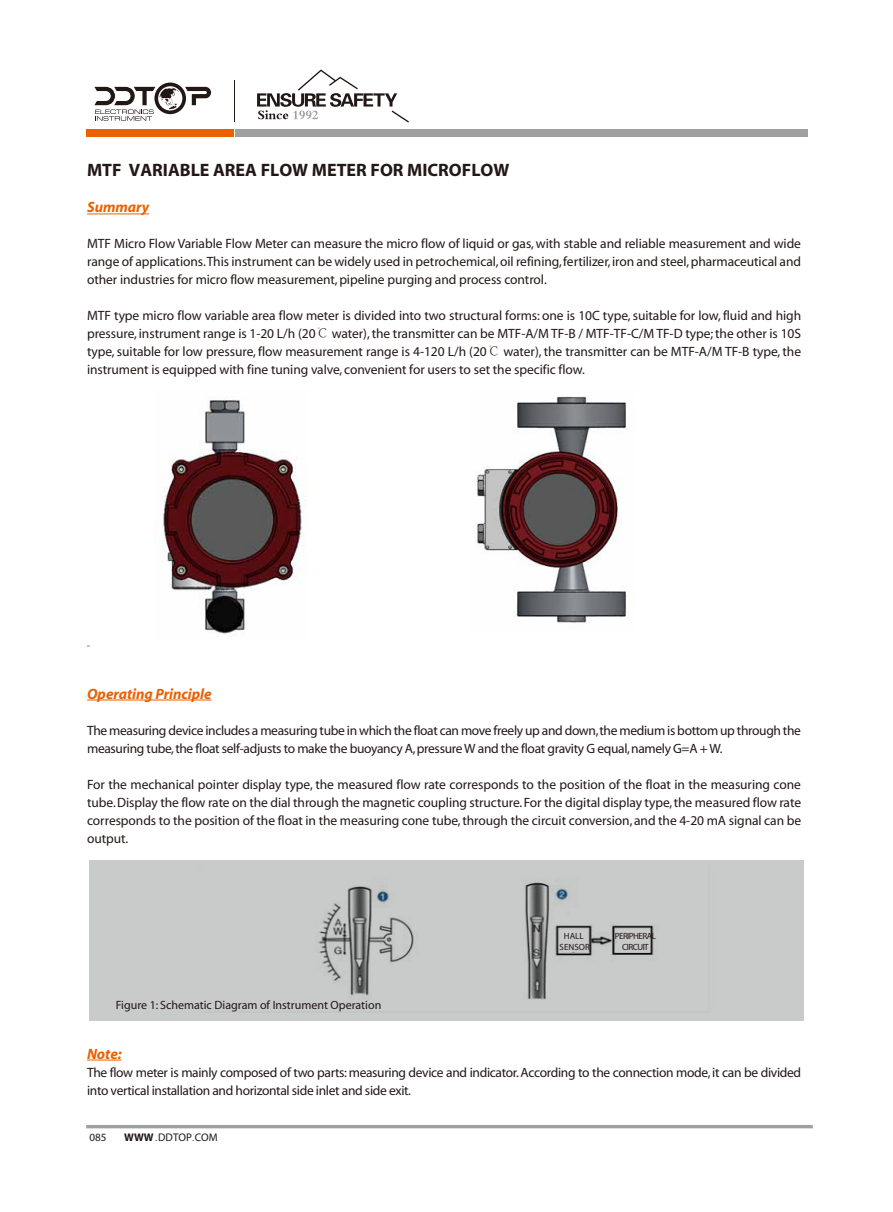
<style>
.page{position:relative;width:893px;height:1212px;background:#fff}
.page>*{position:absolute;margin:0;border:0;box-sizing:border-box;transform-origin:0 0}
.t1{font:700 18px "Myriad";color:#221815}
.t2{font:italic 700 15px "Myriad";letter-spacing:-.005em;color:#eb6100}
.t3{font:13.5px/18px "Myriad";letter-spacing:-.025em;color:#221815;text-align:justify}
.t4{font:12px "Myriad";color:#221815}
.t5{font:11.1px "Myriad";color:#221815}
.t6{font:11.1px "FZXH1 JW GB1 0";color:#221815}
.t7{font:9px/10.8px "Myriad";letter-spacing:-.06em;color:#221815;text-align:center}
.t8{font:9px/10.8px "Myriad";color:#221815;text-align:center}
.s1{font-family:"Adobe Song Std";font-weight:300}
.s2{font-weight:700}
.s3{font-family:"FZXH1 JW GB1 0"}
</style>
<div class="page">
<hr style="left:87px;top:214px;width:62px;height:1px;background:#eb6100">
<hr style="left:87px;top:700px;width:125px;height:1px;background:#eb6100">
<hr style="left:87px;top:1060px;width:34px;height:1px;background:#eb6100">
<img style="left:154px;top:399px;width:151px;height:235px">
<img style="left:475px;top:396px;width:152px;height:228px">
<div style="left:90px;top:860px;width:714px;height:161px;background:#c9caca"></div>
<img style="left:318px;top:882px;width:336px;height:118px">
<hr style="left:86px;top:1125px;width:727px;height:3px;background:#9fa0a0">
<div style="left:235px;top:129px;width:572px;height:8px;background:#9fa0a0"></div>
<div style="left:86px;top:129px;width:148px;height:8px;background:#eb6100"></div>
<hr style="left:234px;top:80px;width:1px;height:41px;background:#221815">
<svg style="left:94px;top:83px;width:117px;height:38px"></svg>
<svg style="left:257px;top:69px;width:152px;height:54px"></svg>
<p class="t1" style="left:87px;top:161px;width:424px">MTF VARIABLE AREA FLOW METER FOR MICROFLOW</p>
<p class="t2" style="left:87px;top:200px;width:64px">Summary</p>
<p class="t3" style="left:87px;top:235px;width:715px">MTF Micro Flow Variable Flow Meter can measure the micro flow of liquid or gas, with stable and reliable measurement and wide range of applications. This instrument can be widely used in petrochemical, oil refining, fertilizer, iron and steel, pharmaceutical and other industries for micro flow measurement, pipeline purging and process control.</p>
<p class="t3" style="left:87px;top:307px;width:716px">MTF type micro flow variable area flow meter is divided into two structural forms: one is 10C type, suitable for low, fluid and high pressure, instrument range is 1-20 L/h (20<span class="s1">℃</span> water), the transmitter can be MTF-A/M TF-B / MTF-TF-C/M TF-D type; the other is 10S type, suitable for low pressure, flow measurement range is 4-120 L/h (20<span class="s1">℃</span> water), the transmitter can be MTF-A/M TF-B type, the instrument is equipped with fine tuning valve, convenient for users to set the specific flow.</p>
<p class="t2" style="left:87px;top:686px;width:126px">Operating Principle</p>
<p class="t3" style="left:87px;top:721px;width:715px">The measuring device includes a measuring tube in which the float can move freely up and down, the medium is bottom up through the measuring tube, the float self-adjusts to make the buoyancy A, pressure W and the float gravity G equal, namely G=A + W.</p>
<p class="t3" style="left:87px;top:775px;width:716px">For the mechanical pointer display type, the measured flow rate corresponds to the position of the float in the measuring cone tube. Display the flow rate on the dial through the magnetic coupling structure. For the digital display type, the measured flow rate corresponds to the position of the float in the measuring cone tube, through the circuit conversion, and the 4-20 mA signal can be output.</p>
<p class="t4" style="left:116px;top:999px;width:267px">Figure 1: Schematic Diagram of Instrument Operation</p>
<p class="t8" style="left:560px;top:931px;width:32px">HALL<br>SENSOR</p>
<p class="t7" style="left:615px;top:931px;width:43px">PERIPHERAL<br>CIRCUIT</p>
<p class="t2" style="left:87px;top:1046px;width:36px">Note:</p>
<p class="t3" style="left:87px;top:1063px;width:716px">The flow meter is mainly composed of two parts: measuring device and indicator. According to the connection mode, it can be divided into vertical installation and horizontal side inlet and side exit.</p>
<p class="t5" style="left:89px;top:1132px;width:19px">085</p>
<p class="t5" style="left:124px;top:1131px;width:95px"><span class="s2">WWW</span><span class="s3">.</span>DDTOP COM</p>
<p class="t6" style="left:192px;top:1131px;width:5px">.</p>
</div>
